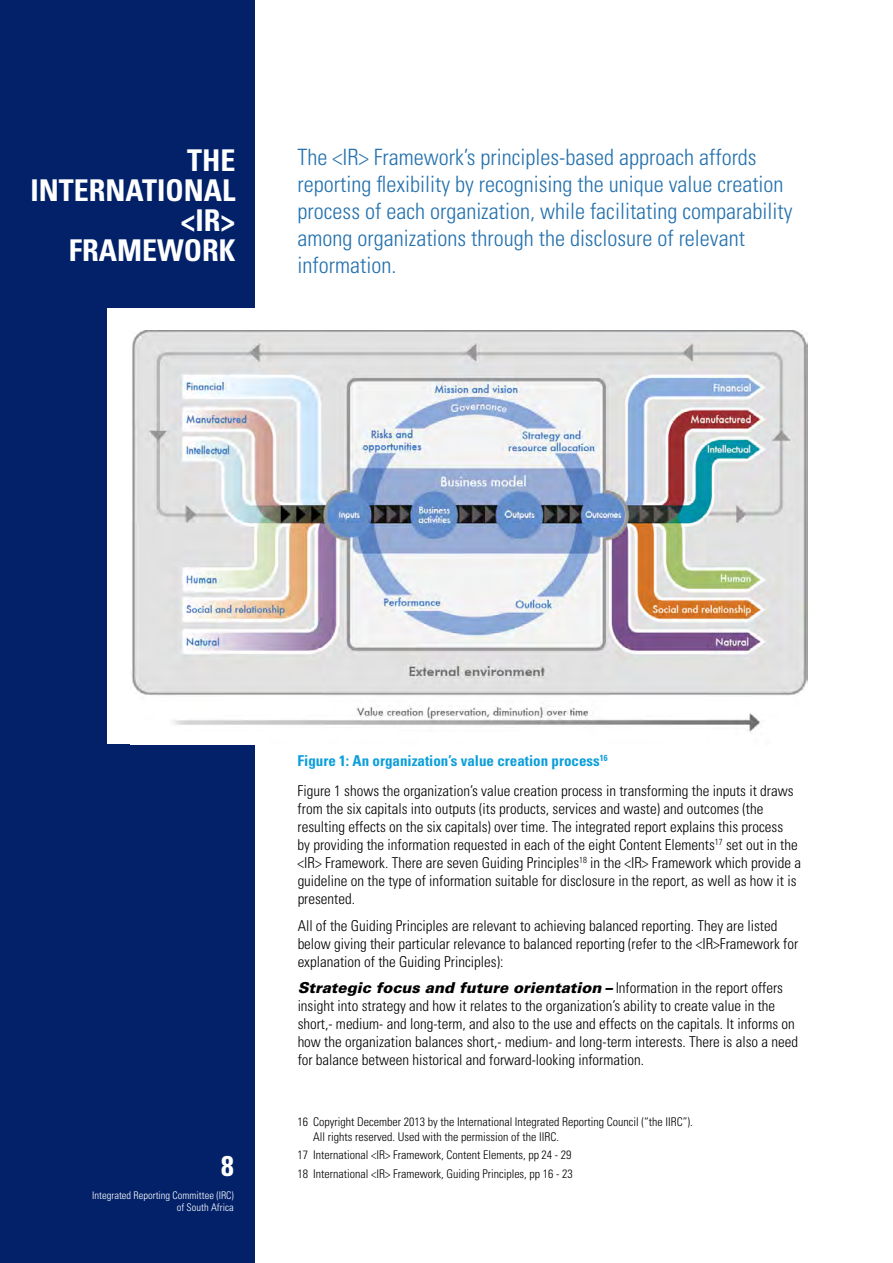
<style>
.page{position:relative;width:893px;height:1263px;background:#fff}
.page>*{position:absolute;margin:0;border:0;box-sizing:border-box;transform-origin:0 0}
.t1{font:700 condensed 30px/30px "Univers LT Std";color:#fff;text-align:right}
.t2{font:700 condensed 28.5px "Univers LT Std";color:#fff}
.t3{font:300 condensed 22.5px/27px "Univers LT Std";color:#2471ae}
.t4{font:300 condensed 15px/18px "Univers LT Std";color:#000}
.t5{font:300 condensed 12px/14.4px "Univers LT Std";color:#000}
.t6{font:300 condensed 10.5px/12.6px "Univers LT Std";color:#fff;text-align:right}
.s1{font-weight:700;color:#0c9eda}
.s2{font-weight:900;font-style:italic;font-stretch:normal}
</style>
<div class="page">
<div style="left:0;top:0;width:255px;height:1263px;background:#022169"></div>
<div style="left:107px;top:309px;width:701px;height:435px;background:#fff"></div>
<img style="left:132px;top:331px;width:676px;height:401px">
<h1 class="t1" style="left:31px;top:145px;width:206px">THE<br>INTERNATIONAL &lt;IR&gt;<br>FRAMEWORK</h1>
<p class="t3" style="left:298px;top:144px;width:496px">The &lt;IR&gt; Framework’s principles-based approach affords reporting flexibility by recognising the unique value creation process of each organization, while facilitating comparability among organizations through the disclosure of relevant information.</p>
<h2 class="t2" style="left:221px;top:1148px;width:14px">8</h2>
<p class="t6" style="left:92px;top:1189px;width:143px">Integrated Reporting Committee (IRC) of South Africa</p>
<p class="t4" style="left:298px;top:746px;width:497px;line-height:30px"><span class="s1">Figure 1: An organization’s value creation process</span><sup>16<br></sup>Figure 1 shows the organization’s value creation process in transforming the inputs it draws</p>
<p class="t4" style="left:298px;top:800px;width:505px">from the six capitals into outputs (its products, services and waste) and outcomes (the resulting effects on the six capitals) over time. The integrated report explains this process<br>by providing the information requested in each of the eight Content Elements<sup>17</sup> set out in the &lt;IR&gt; Framework. There are seven Guiding Principles<sup>18</sup> in the &lt;IR&gt; Framework which provide a guideline on the type of information suitable for disclosure in the report, as well as how it is presented.</p>
<p class="t4" style="left:298px;top:917px;width:502px">All of the Guiding Principles are relevant to achieving balanced reporting. They are listed below giving their particular relevance to balanced reporting (refer to the &lt;IR&gt;Framework for explanation of the Guiding Principles):</p>
<p class="t4" style="left:298px;top:979px;width:502px"><span class="s2">Strategic focus and future orientation –</span> Information in the report offers insight into strategy and how it relates to the organization’s ability to create value in the short,- medium- and long-term, and also to the use and effects on the capitals. It informs on how the organization balances short,- medium- and long-term interests. There is also a need for balance between historical and forward-looking information.</p>
<p class="t5" style="left:313px;top:1115px;width:381px;text-indent:-15px">16 Copyright December 2013 by the International Integrated Reporting Council (“the IIRC”).<br>All rights reserved. Used with the permission of the IIRC.</p>
<p class="t5" style="left:298px;top:1146px;width:277px;line-height:18.6px">17 International &lt;IR&gt; Framework, Content Elements, pp 24 - 29<br>18 International &lt;IR&gt; Framework, Guiding Principles, pp 16 - 23</p>
</div>
